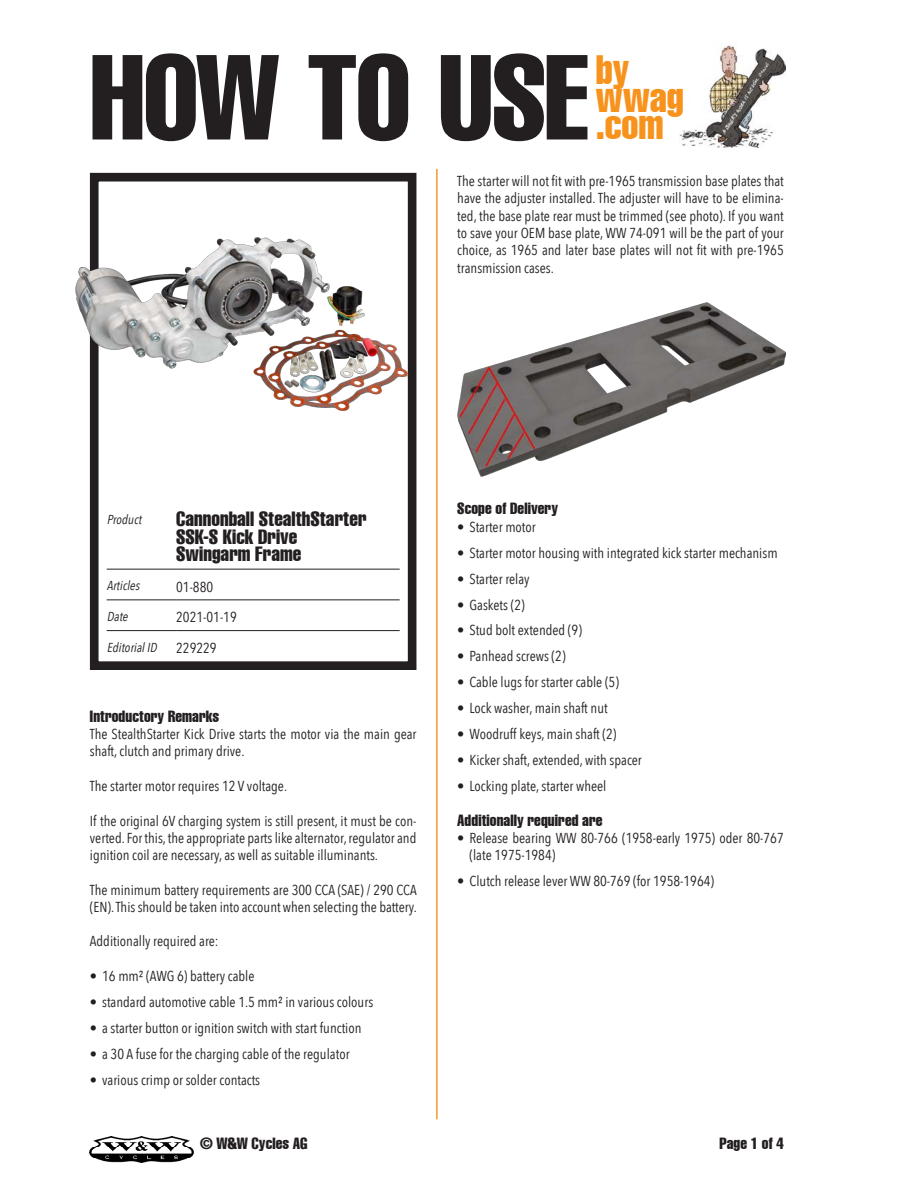
<style>
.page{position:relative;width:918px;height:1188px;background:#fff}
.page>*{position:absolute;margin:0;border:0;box-sizing:border-box;transform-origin:0 0}
.t1{font:extra-condensed 118.65px "Helvetica LT";letter-spacing:-.015em;color:#231f20}
.t2{font:extra-condensed 40.05px "Helvetica LT";letter-spacing:-.005em;color:#f7931d}
.t3{font:extra-condensed 20.1px/17.2px "Helvetica LT";color:#231f20}
.t4{font:extra-condensed 15.9px "Helvetica LT";letter-spacing:.005em;color:#231f20}
.t5{font:14.4px/17.2px "Avenir Next Condensed";color:#231f20}
.t6{font:italic 12.9px "Avenir Next Condensed";color:#231f20}
.s1{font-style:normal;font-size:14.4px}
</style>
<div class="page">
<img style="left:679px;top:45px;width:106px;height:103px">
<img style="left:90px;top:1137px;width:103px;height:26px">
<hr style="left:436px;top:169px;width:2px;height:950px;background:#f7931d">
<hr style="left:107px;top:569px;width:69px;height:1px;background:#231f20">
<hr style="left:176px;top:569px;width:224px;height:1px;background:#231f20">
<hr style="left:107px;top:599px;width:69px;height:1px;background:#231f20">
<hr style="left:176px;top:599px;width:224px;height:1px;background:#231f20">
<hr style="left:107px;top:630px;width:69px;height:1px;background:#231f20">
<hr style="left:176px;top:630px;width:224px;height:1px;background:#231f20">
<div style="left:90px;top:173px;width:326px;height:497px;border:9px solid #231f20"></div>
<img style="left:75px;top:237px;width:333px;height:174px">
<img style="left:457px;top:303px;width:328px;height:173px">
<p class="t1" style="left:90px;top:22px;width:500px">HOW TO USE</p>
<p class="t2" style="left:596px;top:44px;width:35px">by</p>
<p class="t2" style="left:596px;top:72px;width:89px">wwag</p>
<p class="t2" style="left:596px;top:100px;width:69px">.com</p>
<p class="t5" style="left:457px;top:172px;width:328px;text-align:justify">The starter will not fit with pre-1965 transmission base plates that have the adjuster installed. The adjuster will have to be elimina&shy;ted, the base plate rear must be trimmed (see photo). If you want to save your OEM base plate, WW 74-091 will be the part of your choice, as 1965 and later base plates will not fit with pre-1965 transmission cases.</p>
<p class="t6" style="left:107px;top:509px;width:40px">Product</p>
<p class="t3" style="left:176px;top:510px;width:192px">Cannonball StealthStarter<br>SSK-S Kick Drive<br>Swingarm Frame</p>
<p class="t6" style="left:107px;top:575px;width:38px">Articles</p>
<p class="t5" style="left:176px;top:577px;width:39px">01-880</p>
<p class="t6" style="left:107px;top:605px;width:26px">Date</p>
<p class="t5" style="left:176px;top:608px;width:62px">2021-01-19</p>
<p class="t6" style="left:107px;top:636px;width:112px">EditorialID <span class="s1">2 2 9 2 2 9</span></p>
<p class="t4" style="left:90px;top:706px;width:131px">Introductory Remarks</p>
<p class="t5" style="left:90px;top:725px;width:328px">The StealthStarter Kick Drive starts the motor via the main gear shaft, clutch and primary drive.</p>
<p class="t5" style="left:90px;top:777px;width:199px">The starter motor requires 12 V voltage.</p>
<p class="t5" style="left:90px;top:811px;width:328px;text-align:justify">If the original 6V charging system is still present, it must be con&shy;verted. For this, the appropriate parts like alternator, regulator and ignition coil are necessary, as well as suitable illuminants.</p>
<p class="t5" style="left:90px;top:880px;width:329px">The minimum battery requirements are 300 CCA (SAE) / 290 CCA (EN). This should be taken into account when selecting the battery.</p>
<p class="t5" style="left:90px;top:932px;width:130px">Additionally required are:</p>
<p class="t5" style="left:90px;top:967px;width:166px">• 16 mm² (AWG 6) battery cable</p>
<p class="t5" style="left:90px;top:993px;width:285px">• standard automotive cable 1.5 mm² in various colours</p>
<p class="t5" style="left:90px;top:1019px;width:273px">• a starter button or ignition switch with start function</p>
<p class="t5" style="left:90px;top:1044px;width:261px">• a 30 A fuse for the charging cable of the regulator</p>
<p class="t5" style="left:90px;top:1070px;width:172px">• various crimp or solder contacts</p>
<p class="t4" style="left:457px;top:499px;width:102px">Scope of Delivery</p>
<p class="t5" style="left:457px;top:517px;width:80px">• Starter motor</p>
<p class="t5" style="left:457px;top:543px;width:322px">• Starter motor housing with integrated kick starter mechanism</p>
<p class="t5" style="left:457px;top:569px;width:74px">• Starter relay</p>
<p class="t5" style="left:457px;top:595px;width:69px">• Gaskets (2)</p>
<p class="t5" style="left:457px;top:621px;width:126px">• Stud bolt extended (9)</p>
<p class="t5" style="left:457px;top:647px;width:110px">• Panhead screws (2)</p>
<p class="t5" style="left:457px;top:673px;width:163px">• Cable lugs for starter cable (5)</p>
<p class="t5" style="left:457px;top:699px;width:152px">• Lock washer, main shaft nut</p>
<p class="t5" style="left:457px;top:725px;width:161px">• Woodruff keys, main shaft (2)</p>
<p class="t5" style="left:457px;top:751px;width:186px">• Kicker shaft, extended, with spacer</p>
<p class="t5" style="left:457px;top:777px;width:151px">• Locking plate, starter wheel</p>
<p class="t4" style="left:457px;top:810px;width:147px">Additionally required are</p>
<p class="t5" style="left:470px;top:828px;width:316px;text-indent:-12px">• Release bearing WW 80-766 (1958-early 1975) oder 80-767 (late 1975-1984)</p>
<p class="t5" style="left:457px;top:872px;width:258px">• Clutch release lever WW 80-769 (for 1958-1964)</p>
<p class="t4" style="left:200px;top:1133px;width:109px">© W&amp;W Cycles AG</p>
<p class="t4" style="left:719px;top:1133px;width:66px">Page 1 of 4</p>
</div>
